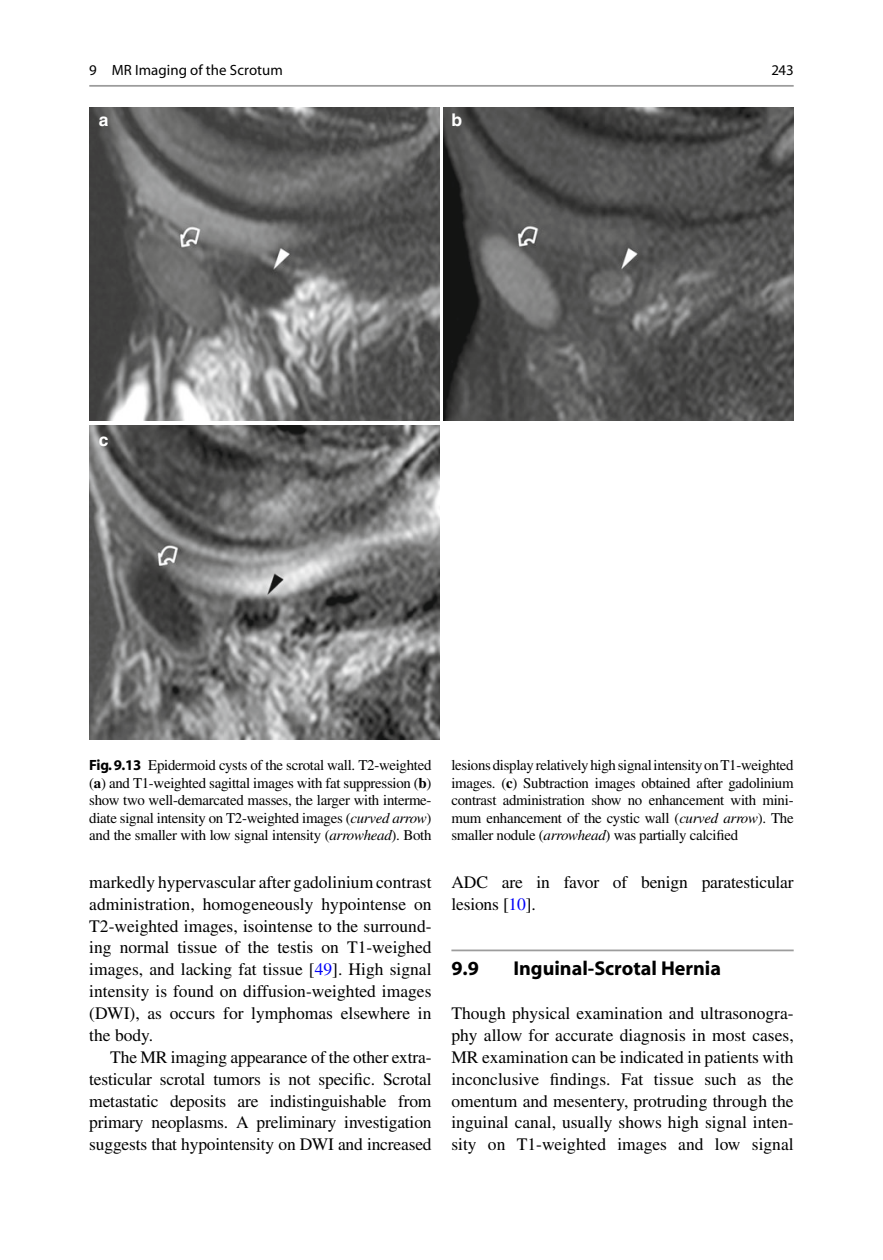
<style>
.page{position:relative;width:883px;height:1260px;background:#fff}
.page>*{position:absolute;margin:0;border:0;box-sizing:border-box;transform-origin:0 0}
.t1{font:700 20.12px "Sllntv Myriad";color:#000}
.t2{font:17.5px/21.9px "Qhgcgl Times";letter-spacing:-.01em;color:#000;text-align:justify}
.t3{font:700 17.5px "Ydxdlj Helvetica";color:#fff}
.t4{font:14.88px/17.5px "Qhgcgl Times";letter-spacing:-.02em;color:#000;text-align:justify}
.t5{font:14.88px "Kqymlx Myriad";letter-spacing:.005em;color:#000}
.s1{font-family:"Sllntv Myriad";font-weight:700}
.s2{font-family:"Myxyjq Times";font-weight:700}
.s3{font-family:"Mjqytd Times";font-style:italic}
.s4{color:#0000fa}
</style>
<div class="page">
<hr style="left:451px;top:950px;width:343px;height:1px;background:#9c9c9c">
<img style="left:89px;top:107px;width:350px;height:314px">
<img style="left:444px;top:107px;width:350px;height:314px">
<img style="left:89px;top:426px;width:350px;height:313px">
<hr style="left:89px;top:85px;width:705px;height:2px;background:#9c9c9c">
<p class="t5" style="left:89px;top:64px;width:195px">9 MR Imaging of the Scrotum</p>
<p class="t3" style="left:99px;top:110px;width:11px">a</p>
<p class="t3" style="left:99px;top:430px;width:11px">c</p>
<p class="t3" style="left:451px;top:110px;width:12px">b</p>
<p class="t5" style="left:771px;top:64px;width:24px">243</p>
<p class="t4" style="left:89px;top:758px;width:344px"><span class="s1">Fig. 9.13</span> Epidermoid cysts of the scrotal wall. T2-weighted ( <span class="s2">a</span> ) and T1-weighted sagittal images with fat suppression ( <span class="s2">b</span> ) show two well-demarcated masses, the larger with interme&shy;diate signal intensity on T2-weighted images ( <span class="s3">curved arrow</span> ) and the smaller with low signal intensity ( <span class="s3">arrowhead</span> ). Both</p>
<p class="t4" style="left:451px;top:758px;width:344px">lesions display relatively high signal intensity on T1-weighted images. ( <span class="s2">c</span> ) Subtraction images obtained after gadolinium contrast administration show no enhancement with mini&shy;mum enhancement of the cystic wall ( <span class="s3">curved arrow</span> ). The smaller nodule ( <span class="s3">arrowhead</span> ) was partially calcified</p>
<p class="t2" style="left:89px;top:873px;width:344px">markedly hypervascular after gadolinium contrast administration, homogeneously hypointense on T2-weighted images, isointense to the surround&shy;ing normal tissue of the testis on T1-weighed images, and lacking fat tissue [ <span class="s4">49</span> ]. High signal intensity is found on diffusion-weighted images (DWI), as occurs for lymphomas elsewhere in the body.</p>
<p class="t2" style="left:89px;top:1048px;width:344px;text-indent:21px">The MR imaging appearance of the other extra&shy;testicular scrotal tumors is not specific. Scrotal metastatic deposits are indistinguishable from primary neoplasms. A preliminary investigation suggests that hypointensity on DWI and increased</p>
<p class="t2" style="left:451px;top:873px;width:344px">ADC are in favor of benign paratesticular lesions [ <span class="s4">10</span> ].</p>
<p class="t1" style="left:451px;top:961px;width:29px">9.9</p>
<p class="t1" style="left:513px;top:961px;width:209px">Inguinal-Scrotal Hernia</p>
<p class="t2" style="left:451px;top:1004px;width:344px">Though physical examination and ultrasonogra&shy;phy allow for accurate diagnosis in most cases, MR examination can be indicated in patients with inconclusive findings. Fat tissue such as the omentum and mesentery, protruding through the inguinal canal, usually shows high signal inten&shy;sity on T1-weighted images and low signal</p>
</div>
